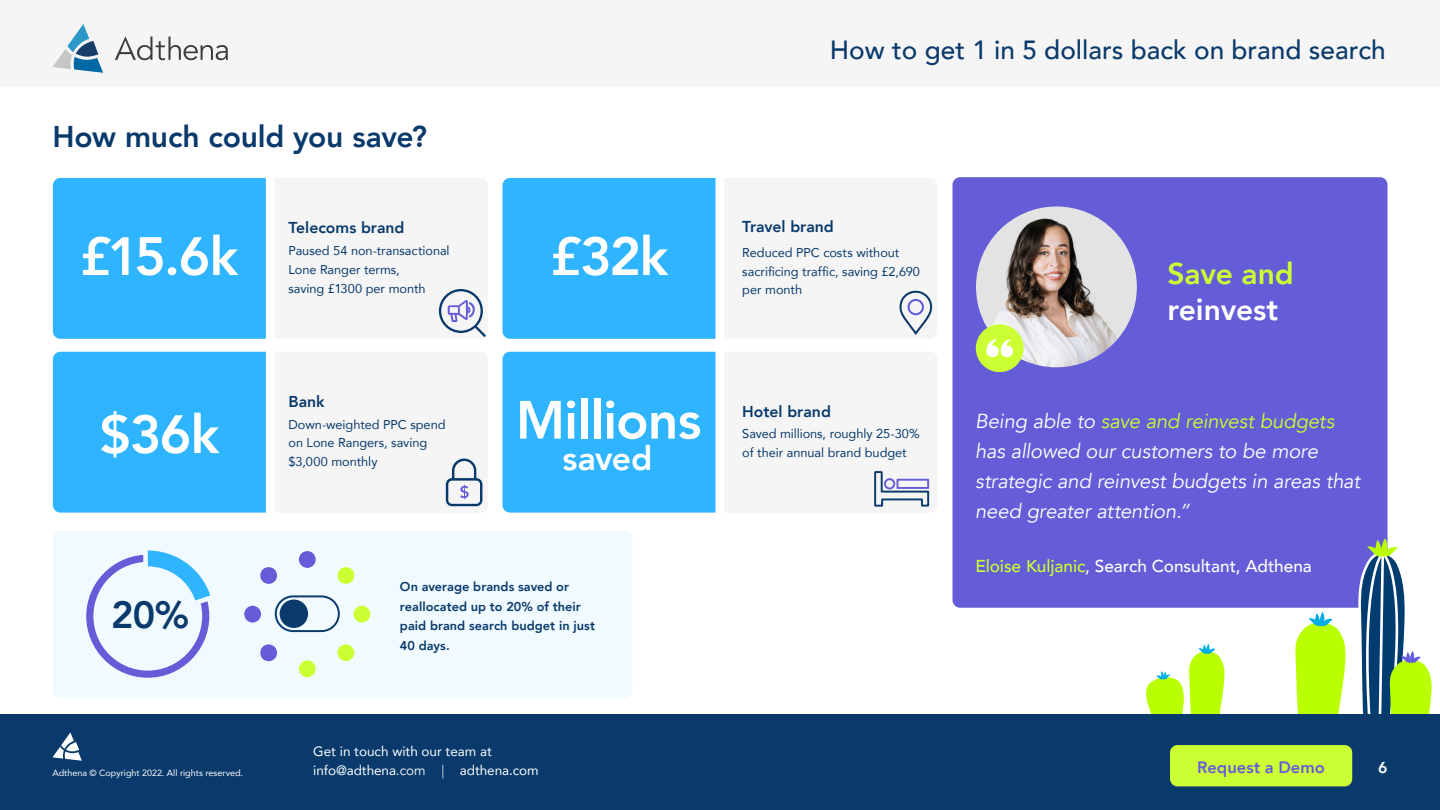
<style>
.page{position:relative;width:1440px;height:810px;background:#fff}
.page>*{position:absolute;margin:0;border:0;box-sizing:border-box;transform-origin:0 0}
.t1{font:800 53.47px "Avenir";letter-spacing:-.03em;color:#fff}
.t2{font:800 53.25px "Avenir";letter-spacing:-.015em;color:#fff}
.t3{font:800 37.88px "Avenir";color:#093a6b}
.t4{font:800 33.75px "Avenir";letter-spacing:-.015em;color:#fff}
.t5{font:800 30px "Avenir";letter-spacing:-.01em;color:#093a6b}
.t6{font:800 30px "Avenir";letter-spacing:-.005em;color:#fff}
.t7{font:800 30px "Avenir";letter-spacing:-.005em;color:#cf3}
.t8{font:500 26.25px "Avenir";color:#093a6b}
.t9{font:italic 20.25px/30px "Avenir";letter-spacing:-.01em;color:#fff}
.t10{font:500 17.25px "Avenir";letter-spacing:-.005em;color:#fff}
.t11{font:800 16.5px "Avenir";color:#645dd7}
.t12{font:800 15.75px "Avenir";color:#093a6b}
.t13{font:800 15.75px "Avenir";color:#fff}
.t14{font:13.5px/19.5px "Avenir";letter-spacing:-.005em;color:#fff}
.t15{font:12.75px/18.8px "Avenir";letter-spacing:-.005em;color:#093a6b}
.t16{font:800 12.75px/19.8px "Avenir";color:#093a6b}
.t17{font:9px "Avenir";color:#fff}
.s1{color:#cf3}
.s2{font-style:inherit}
.s3{font-weight:300}
</style>
<div class="page">
<svg style="left:1146px;top:644px;width:79px;height:70px"></svg>
<div style="left:952px;top:177px;width:436px;height:431px;background:#645dd7;border-radius:8px"></div>
<img style="left:976px;top:206px;width:161px;height:161px;border-radius:80px">
<svg style="left:1295px;top:612px;width:51px;height:102px"></svg>
<svg style="left:1357px;top:537px;width:75px;height:177px"></svg>
<div style="left:53px;top:531px;width:579px;height:167px;background:#f0faff;border-radius:8px"></div>
<div style="left:53px;top:178px;width:213px;height:161px;background:#2fb5ff"></div>
<div style="left:53px;top:352px;width:213px;height:161px;background:#2fb5ff"></div>
<div style="left:502px;top:178px;width:214px;height:161px;background:#2fb5ff"></div>
<div style="left:0;top:0;width:1440px;height:87px;background:#f5f5f5"></div>
<svg style="left:115px;top:37px;width:113px;height:23px"></svg>
<svg style="left:53px;top:24px;width:50px;height:49px"></svg>
<div style="left:0;top:714px;width:1440px;height:96px;background:#093a6b"></div>
<svg style="left:52px;top:732px;width:30px;height:29px"></svg>
<div style="left:502px;top:352px;width:214px;height:161px;background:#2fb5ff"></div>
<svg style="left:86px;top:551px;width:124px;height:127px"></svg>
<div style="left:299px;top:551px;width:17px;height:17px;background:#645dd7;border-radius:50%"></div>
<div style="left:299px;top:660px;width:17px;height:17px;background:#cf3;border-radius:50%"></div>
<div style="left:354px;top:606px;width:16px;height:17px;background:#cf3;border-radius:50%"></div>
<div style="left:244px;top:606px;width:17px;height:17px;background:#645dd7;border-radius:50%"></div>
<svg style="left:337px;top:644px;width:18px;height:18px"></svg>
<svg style="left:260px;top:567px;width:17px;height:17px"></svg>
<svg style="left:260px;top:644px;width:17px;height:18px"></svg>
<svg style="left:337px;top:567px;width:18px;height:17px"></svg>
<div style="left:275px;top:595px;width:65px;height:37px;border:2px solid #093a6b;border-radius:17px"></div>
<div style="left:280px;top:600px;width:28px;height:28px;background:#093a6b;border-radius:50%"></div>
<div style="left:976px;top:324px;width:48px;height:48px;background:#cf3;border-radius:50%"></div>
<svg style="left:986px;top:339px;width:27px;height:18px"></svg>
<svg style="left:438px;top:288px;width:48px;height:49px"></svg>
<svg style="left:445px;top:458px;width:38px;height:49px"></svg>
<svg style="left:899px;top:290px;width:34px;height:45px"></svg>
<div style="left:908px;top:299px;width:16px;height:16px;border:2px solid #645dd7;border-radius:50%"></div>
<svg style="left:874px;top:471px;width:56px;height:36px"></svg>
<div style="left:897px;top:479px;width:32px;height:10px;border:2px solid #645dd7"></div>
<div style="left:1170px;top:745px;width:182px;height:41px;background:#cf3;border-radius:8px"></div>
<h3 class="t5" style="left:52px;top:113px;width:376px">How much could you save?</h3>
<h1 class="t1" style="left:79px;top:215px;width:160px">£15.6k</h1>
<h1 class="t1" style="left:99px;top:393px;width:121px">$36k</h1>
<p class="t12" style="left:288px;top:216px;width:118px">Telecoms brand</p>
<p class="t15" style="left:288px;top:241px;width:163px">Paused 54 non-transactional<br>Lone Ranger terms,<br>saving £1300 per month</p>
<p class="t12" style="left:288px;top:390px;width:38px">Bank</p>
<p class="t15" style="left:288px;top:415px;width:159px">Down-weighted PPC spend on Lone Rangers, saving $3,000 monthly</p>
<h1 class="t1" style="left:550px;top:215px;width:120px">£32k</h1>
<h2 class="t2" style="left:516px;top:379px;width:187px">Millions</h2>
<h3 class="t4" style="left:563px;top:432px;width:91px">saved</h3>
<h3 class="t3" style="left:111px;top:586px;width:79px">20%</h3>
<p class="t16" style="left:400px;top:577px;width:196px">On average brands saved or reallocated up to 20% of their paid brand search budget in just<br>40 days.</p>
<h3 class="t8" style="left:830px;top:27px;width:557px">How to get 1 in 5 dollars back on brand search</h3>
<p class="t12" style="left:742px;top:214px;width:93px">Travel brand</p>
<p class="t15" style="left:742px;top:243px;width:179px">Reduced PPC costs without sacrificing traffic, saving £2,690 per month</p>
<p class="t12" style="left:742px;top:399px;width:90px">Hotel brand</p>
<p class="t15" style="left:742px;top:424px;width:179px">Saved millions, roughly 25-30% of their annual brand budget</p>
<h3 class="t7" style="left:1167px;top:250px;width:128px">Save and</h3>
<h3 class="t6" style="left:1167px;top:286px;width:112px">reinvest</h3>
<h3 class="t9" style="left:975px;top:407px;width:386px">Being able to <span class="s1">save and reinvest budgets </span>has allowed our customers to be more strategic and reinvest budgets in areas that need greater attention.”</h3>
<h3 class="t10" style="left:975px;top:551px;width:338px"><span class="s1">Eloise Kuljanic</span>, Search Consultant, Adthena</h3>
<p class="t14" style="left:313px;top:741px;width:227px">Get in touch with our team at info@adthena<span class="s2">.com</span> <span class="s3">|</span> adthena.com</p>
<p class="t11" style="left:1197px;top:754px;width:129px">Request a Demo</p>
<p class="t17" style="left:52px;top:765px;width:192px">Adthena © Copyright 2022. All rights reserved.</p>
<p class="t13" style="left:1378px;top:756px;width:11px">6</p>
</div>
